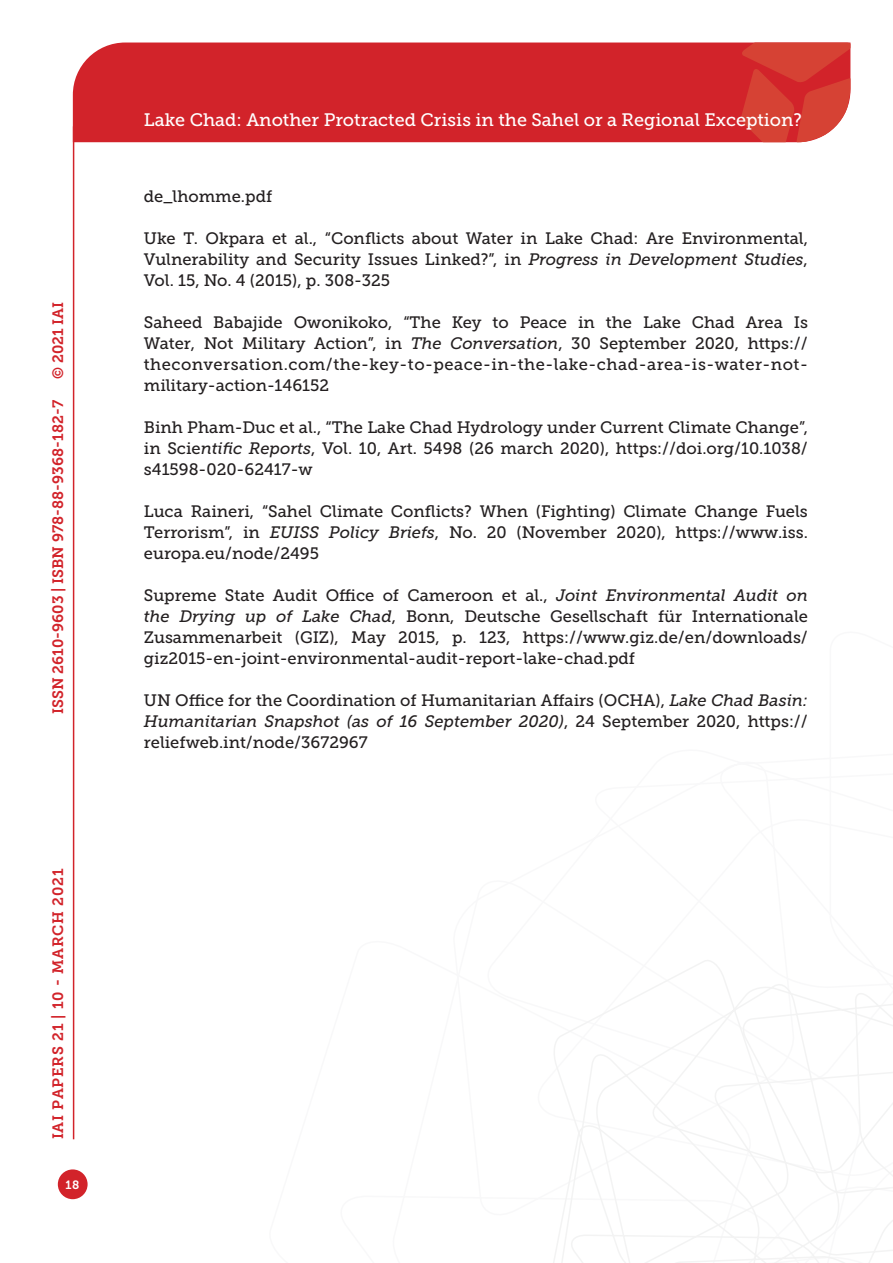
<style>
.page{position:relative;width:893px;height:1263px;background:#fff}
.page>*{position:absolute;margin:0;border:0;box-sizing:border-box;transform-origin:0 0}
.t1{font:18px "Museo Slab 500";color:#fff}
.Testo{font:16.5px/21px "Museo Slab 500";color:#231f20;text-align:justify}
.t2{font:15px "Museo Slab 700";color:#d2232a}
.t3{font:15px "Museo Slab 700";letter-spacing:.05em;color:#d2232a}
.t4{font:12px "Museo Slab 700";color:#fff}
.s1{font-style:italic}
</style>
<div class="page">
<svg style="left:553px;top:960px;width:340px;height:303px"></svg>
<div style="left:73px;top:43px;width:668px;height:99px;background:#d2232a"></div>
<svg style="left:741px;top:43px;width:109px;height:99px;background:#d6433b"></svg>
<div style="left:58px;top:1169px;width:30px;height:30px;background:#d2232a;border-radius:50%"></div>
<hr style="left:73px;top:126px;width:1px;height:1013px;background:#d2232a">
<p class="t2" style="left:50px;top:379px;width:79px;rotate:-90deg">© 2021 IAI</p>
<p class="t2" style="left:49px;top:714px;width:315px;rotate:-90deg">ISSN 2610-9603 | ISBN 978-88-9368-182-7</p>
<p class="t3" style="left:50px;top:1139px;width:272px;rotate:-90deg">IAI PAPERS 21 | 10 - MARCH 2021</p>
<p class="t4" style="left:66px;top:1178px;width:15px">18</p>
<p class="t1" style="left:144px;top:110px;width:660px">Lake Chad: Another Protracted Crisis in the Sahel or a Regional Exception?</p>
<p class="Testo" style="left:144px;top:186px;width:130px">de_lhomme.pdf</p>
<p class="Testo" style="left:144px;top:228px;width:666px">Uke T. Okpara et al., “Conflicts about Water in Lake Chad: Are Environmental, Vulnerability and Security Issues Linked?”, in <span class="s1">Progress in Development Studies</span>, Vol. 15, No. 4 (2015), p. 308-325</p>
<p class="Testo" style="left:144px;top:312px;width:666px">Saheed Babajide Owonikoko, “The Key to Peace in the Lake Chad Area Is Water, Not Military Action”, in <span class="s1">The Conversation</span>, 30 September 2020, https:// theconversation.com/the-key-to-peace-in-the-lake-chad-area-is-water-not&shy;military-action-146152</p>
<p class="Testo" style="left:144px;top:417px;width:666px">Binh Pham-Duc et al., “The Lake Chad Hydrology under Current Climate Change”, in Scie<span class="s1">ntific Reports</span>, Vol. 10, Art. 5498 (26 march 2020), https://doi.org/10.1038/ s41598-020-62417-w</p>
<p class="Testo" style="left:144px;top:501px;width:666px">Luca Raineri, “Sahel Climate Conflicts? When (Fighting) Climate Change Fuels Terrorism”, in <span class="s1">EUISS Policy Briefs</span>, No. 20 (November 2020), https://www.iss. europa.eu/node/2495</p>
<p class="Testo" style="left:144px;top:585px;width:666px">Supreme State Audit Office of Cameroon et al., <span class="s1">Joint Environmental Audit on the Drying up of Lake Chad</span>, Bonn, Deutsche Gesellschaft für Internationale Zusammenarbeit (GIZ), May 2015, p. 123, https://www.giz.de/en/downloads/ giz2015-en-joint-environmental-audit-report-lake-chad.pdf</p>
<p class="Testo" style="left:144px;top:690px;width:666px">UN Office for the Coordination of Humanitarian Affairs (OCHA), <span class="s1">Lake Chad Basin:<br>Humanitarian Snapshot (as of 16 September 2020)</span>, 24 September 2020, https:// reliefweb.int/node/3672967</p>
</div>
